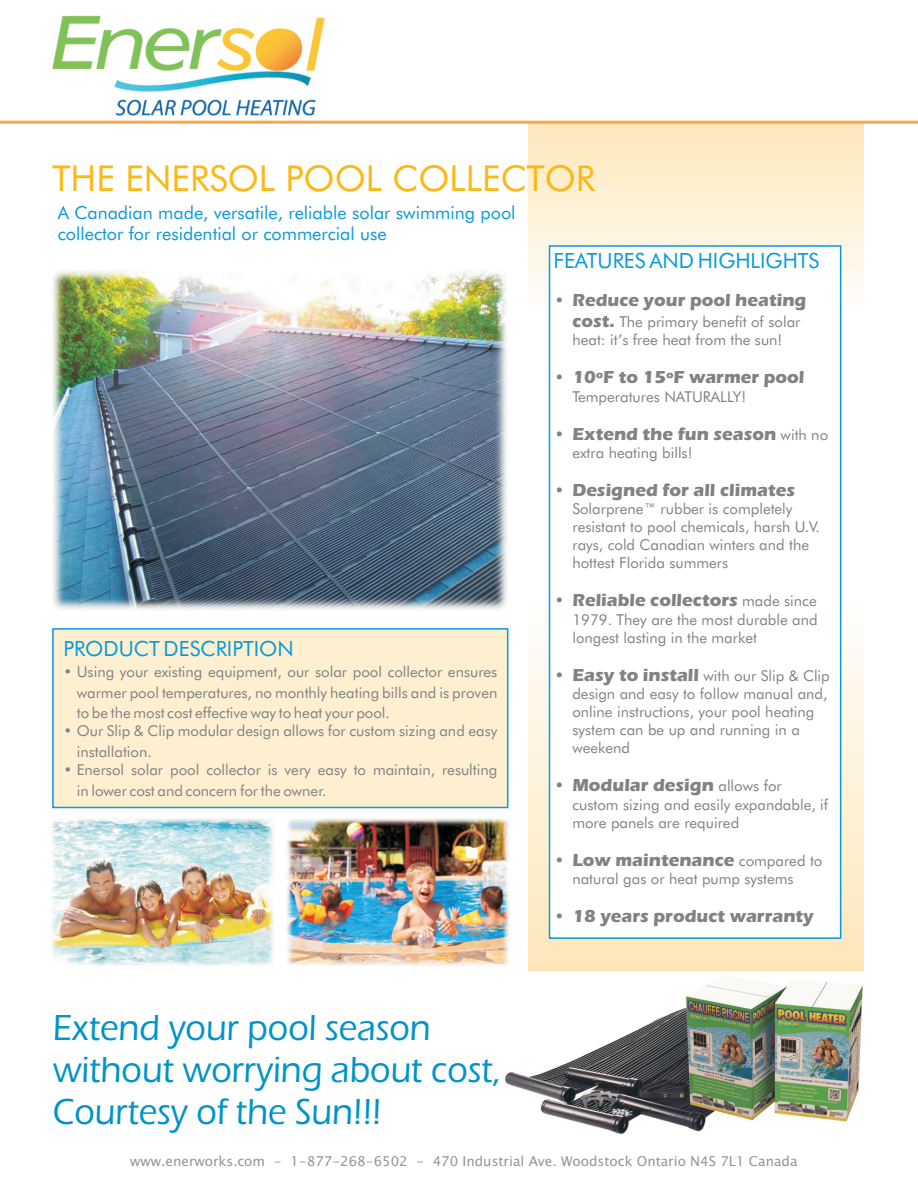
<style>
.page{position:relative;width:918px;height:1188px;background:#fff}
.page>*{position:absolute;margin:0;border:0;box-sizing:border-box;transform-origin:0 0}
.t1{font:500 37.5px/42.5px "Eras ITC";color:#0093c9;scale:.92 1}
.t2{font:35.7px "Futura BT";color:#fcb814}
.t3{font:21px "Futura BT";color:#089ad9}
.t4{font:700 18px "Eras ITC";color:#808285}
.t5{font:18px/21.6px "Futura BT";color:#089ad9}
.t6{font:15px/18px "Futura BT";color:#808285}
.t7{font:13.5px "Lucida Sans Unicode";color:#939598}
.s1{font-family:"Eras ITC";font-weight:700;font-size:18px}
.s2{font-family:"Futura BT";font-weight:400;font-size:15px}
</style>
<div class="page">
<img style="left:505px;top:946px;width:359px;height:188px">
<svg style="left:529px;top:124px;width:335px;height:846px"></svg>
<div style="left:52px;top:628px;width:456px;height:180px;background:#feefd0;border:2px solid #089ad9"></div>
<div style="left:549px;top:245px;width:292px;height:694px;background:#fff;border:2px solid #089ad9"></div>
<img style="left:53px;top:270px;width:454px;height:340px">
<img style="left:51px;top:818px;width:223px;height:148px">
<img style="left:286px;top:818px;width:224px;height:148px">
<img style="left:47px;top:15px;width:279px;height:106px">
<hr style="left:0;top:121px;width:918px;height:3px;background:#f9a64a">
<h2 class="t2" style="left:52px;top:164px;width:544px">THE ENERSOL POOL COLLECTOR</h2>
<p class="t5" style="left:58px;top:203px;width:459px">A Canadian made, versatile, reliable solar swimming pool collector for residential or commercial use</p>
<h3 class="t3" style="left:63px;top:640px;width:232px">PRODUCT DESCRIPTION</h3>
<p class="t6" style="left:77px;top:663px;width:422px;line-height:20.7px;text-align:justify;text-indent:-13px">• Using your existing equipment, our solar pool collector ensures warmer pool temperatures, no monthly heating bills and is proven to be the most cost effective way to heat your pool.</p>
<p class="t6" style="left:77px;top:722px;width:422px;line-height:20.7px;text-indent:-13px">• Our Slip &amp; Clip modular design allows for custom sizing and easy installation.</p>
<p class="t6" style="left:77px;top:761px;width:422px;line-height:20.7px;text-indent:-13px">• Enersol solar pool collector is very easy to maintain, resulting in lower cost and concern for the owner.</p>
<h1 class="t1" style="left:53px;top:1010px;width:488px">Extend your pool season without worrying about cost,<br>Courtesy of the Sun!!!</h1>
<h3 class="t3" style="left:553px;top:252px;width:267px">FEATURES AND HIGHLIGHTS</h3>
<p class="t4" style="left:553px;top:293px;width:255px">• Reduce your pool heating</p>
<p class="t6" style="left:572px;top:313px;width:230px;line-height:18.8px"><span class="s1">cost.</span> The primary benefit of solar heat: it’s free heat from the sun!</p>
<p class="t4" style="left:553px;top:371px;width:253px">• 10ºF to 15ºF warmer pool</p>
<p class="t6" style="left:572px;top:389px;width:175px">Temperatures NATURALLY!</p>
<p class="t4" style="left:553px;top:427px;width:276px">• Extend the fun season <span class="s2">with no</span></p>
<p class="t6" style="left:572px;top:446px;width:122px">extra heating bills!</p>
<p class="t4" style="left:553px;top:483px;width:243px">• Designed for all climates</p>
<p class="t6" style="left:572px;top:501px;width:249px">Solarprene™ rubber is completely resistant to pool chemicals, harsh U.V. rays, cold Canadian winters and the hottest Florida summers</p>
<p class="t4" style="left:553px;top:594px;width:265px">• Reliable collectors <span class="s2">made since</span></p>
<p class="t6" style="left:572px;top:612px;width:247px">1979. They are the most durable and longest lasting in the market</p>
<p class="t6" style="left:572px;top:668px;width:259px;text-indent:-19px"><span class="s1">• Easy to install</span> with our Slip &amp; Clip design and easy to follow manual and, online instructions, your pool heating system can be up and running in a weekend</p>
<p class="t4" style="left:553px;top:779px;width:230px">• Modular design <span class="s2">allows for</span></p>
<p class="t6" style="left:572px;top:797px;width:257px">custom sizing and easily expandable, if more panels are required</p>
<p class="t4" style="left:553px;top:853px;width:271px">• Low maintenance <span class="s2">compared to</span></p>
<p class="t6" style="left:572px;top:872px;width:223px">natural gas or heat pump systems</p>
<p class="t4" style="left:553px;top:910px;width:262px">• 18 years product warranty</p>
<p class="t7" style="left:130px;top:1155px;width:669px">www. enerworks.com - 1-877-268-6502 - 470 Industrial Ave. Woodstock Ontario N4S 7L1 Canada</p>
</div>
